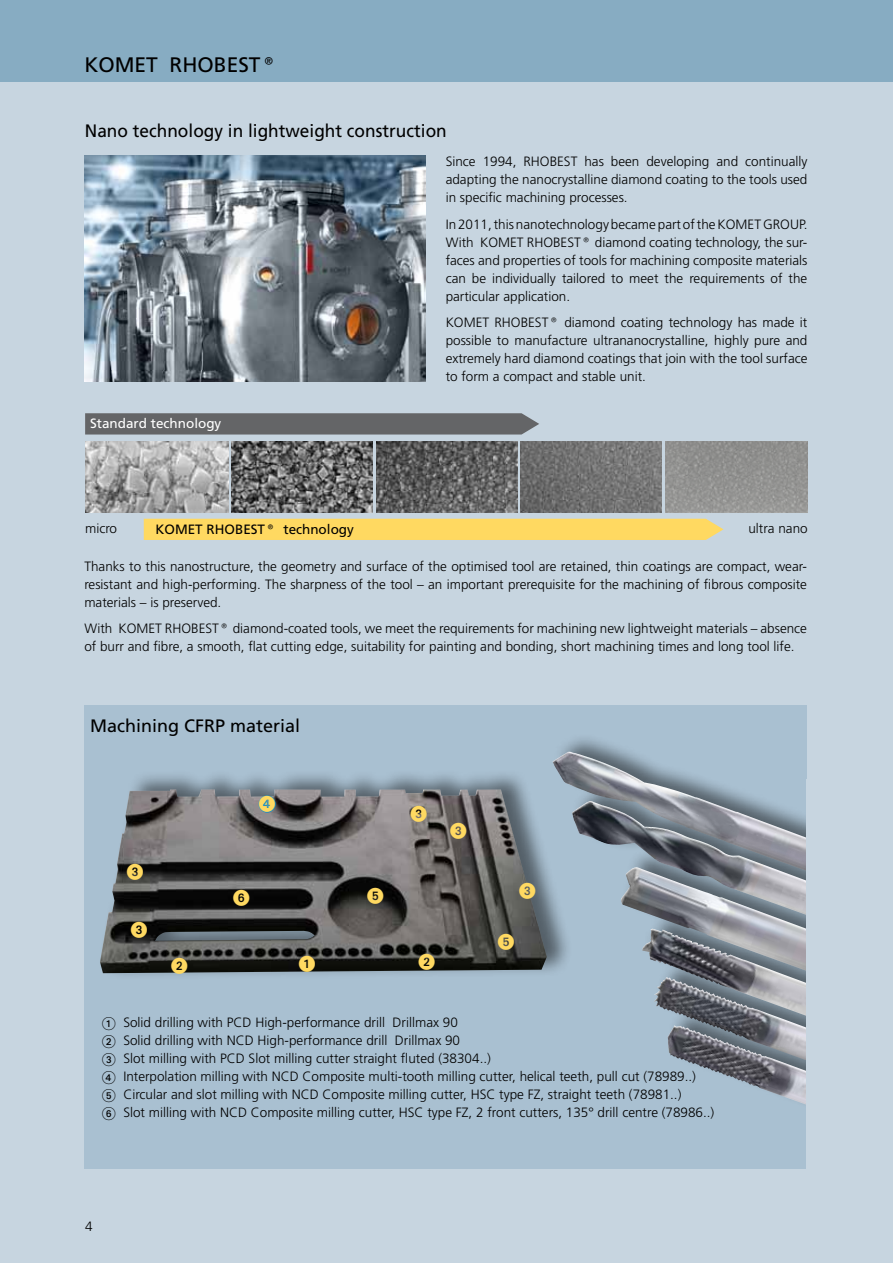
<style>
.page{position:relative;width:893px;height:1263px;background:#fff}
.page>*{position:absolute;margin:0;border:0;box-sizing:border-box;transform-origin:0 0}
.t1{font:21px "Frutiger CE";color:#000}
.t2{font:18px "Frutiger CE";color:#000;scale:.96 1}
.t3{font:18px "Frutiger CE";color:#000}
.t4{font:16.5px "European Pi One";color:#ffd961}
.t5{font:300 13.5px/18px "Frutiger CE";color:#000;text-align:justify}
.t6{font:13.5px "Frutiger CE";color:#000}
.t7{font:13.5px "Frutiger CE";color:#fff}
.s1{font-family:"European Pi Two";font-weight:400}
</style>
<div class="page">
<div style="left:0;top:0;width:893px;height:94px;background:#87acc2"></div>
<div style="left:0;top:83px;width:893px;height:1180px;background:#c7d5e0"></div>
<div style="left:84px;top:705px;width:723px;height:464px;background:#a9c0d1"></div>
<div style="left:144px;top:519px;width:579px;height:21px;background:#ffd961"></div>
<div style="left:85px;top:413px;width:454px;height:21px;background:#646567"></div>
<img style="left:376px;top:441px;width:141px;height:72px">
<img style="left:521px;top:441px;width:141px;height:72px">
<img style="left:665px;top:441px;width:143px;height:72px">
<img style="left:231px;top:441px;width:142px;height:72px">
<img style="left:85px;top:441px;width:143px;height:72px">
<img style="left:668px;top:1036px;width:139px;height:91px">
<div style="left:641px;top:907px;width:247px;height:129px;background:#000;opacity:.5"></div>
<img style="left:642px;top:977px;width:165px;height:54px">
<div style="left:619px;top:846px;width:232px;height:131px;background:#000;opacity:.5"></div>
<img style="left:620px;top:935px;width:187px;height:37px">
<div style="left:551px;top:731px;width:332px;height:159px;background:#000;opacity:.5"></div>
<img style="left:553px;top:752px;width:306px;height:28px">
<div style="left:570px;top:780px;width:316px;height:155px;background:#000;opacity:.5"></div>
<img style="left:572px;top:801px;width:235px;height:128px">
<div style="left:99px;top:768px;width:473px;height:212px;background:#000;opacity:.5"></div>
<img style="left:100px;top:789px;width:447px;height:184px">
<svg style="left:258px;top:795px;width:18px;height:18px"></svg>
<div style="left:807px;top:779px;width:86px;height:417px;background:#c7d5e0"></div>
<img style="left:84px;top:155px;width:341px;height:227px">
<h1 class="t1" style="left:84px;top:52px;width:195px">KOMET RHOBEST®</h1>
<h2 class="t2" style="left:85px;top:121px;width:379px">Nano technology in lightweight construction</h2>
<p class="t7" style="left:90px;top:416px;width:133px">Standard technology</p>
<p class="t5" style="left:446px;top:152px;width:363px">Since 1994, RHOBEST has been developing and continually adapting the nanocrystalline diamond coating to the tools used in specific machining processes.</p>
<p class="t5" style="left:446px;top:215px;width:363px">In 2011, this nanotechnology became part of the KOMET GROUP.<br>With KOMET RHOBEST® diamond coating technology, the sur&shy;faces and properties of tools for machining composite materials can be individually tailored to meet the requirements of the particular application.</p>
<p class="t5" style="left:446px;top:313px;width:363px">KOMET RHOBEST® diamond coating technology has made it possible to manufacture ultrananocrystalline, highly pure and extremely hard diamond coatings that join with the tool surface to form a compact and stable unit.</p>
<p class="t5" style="left:85px;top:519px;width:33px">micro</p>
<p class="t5" style="left:748px;top:519px;width:61px">ultra nano</p>
<p class="t6" style="left:156px;top:521px;width:200px">KOMET RHOBEST® technology</p>
<p class="t5" style="left:84px;top:557px;width:724px">Thanks to this nanostructure, the geometry and surface of the optimised tool are retained, thin coatings are compact, wear&shy;resistant and high-performing. The sharpness of the tool – an important prerequisite for the machining of fibrous composite materials – is preserved.</p>
<p class="t5" style="left:84px;top:619px;width:724px">With KOMET RHOBEST® diamond-coated tools, we meet the requirements for machining new lightweight materials – absence of burr and fibre, a smooth, flat cutting edge, suitability for painting and bonding, short machining times and long tool life.</p>
<h2 class="t3" style="left:90px;top:715px;width:212px">Machining CFRP material</h2>
<p class="t4" style="left:127px;top:863px;width:18px">3</p>
<p class="t4" style="left:131px;top:921px;width:18px">3</p>
<p class="t4" style="left:259px;top:795px;width:18px">4</p>
<p class="t4" style="left:411px;top:804px;width:18px">3</p>
<p class="t4" style="left:450px;top:821px;width:18px">3</p>
<p class="t4" style="left:233px;top:888px;width:18px">6</p>
<p class="t4" style="left:367px;top:886px;width:18px">5</p>
<p class="t4" style="left:171px;top:956px;width:18px">2</p>
<p class="t4" style="left:299px;top:954px;width:18px">1</p>
<p class="t4" style="left:419px;top:952px;width:18px">2</p>
<p class="t4" style="left:519px;top:882px;width:18px">3</p>
<p class="t4" style="left:498px;top:933px;width:18px">5</p>
<p class="t5" style="left:102px;top:1013px;width:614px;text-align:left"><span class="s1">1</span> Solid drilling with PCD High-performance drill Drillmax 90<br><span class="s1">2</span> Solid drilling with NCD High-performance drill Drillmax 90<br><span class="s1">3</span> Slot milling with PCD Slot milling cutter straight fluted (38304..)<br><span class="s1">4</span> Interpolation milling with NCD Composite multi-tooth milling cutter, helical teeth, pull cut (78989..)<br><span class="s1">5</span> Circular and slot milling with NCD Composite milling cutter, HSC type FZ, straight teeth (78981..)<br><span class="s1">6</span> Slot milling with NCD Composite milling cutter, HSC type FZ, 2 front cutters, 135° drill centre (78986..)</p>
<p class="t5" style="left:85px;top:1217px;width:9px">4</p>
</div>
